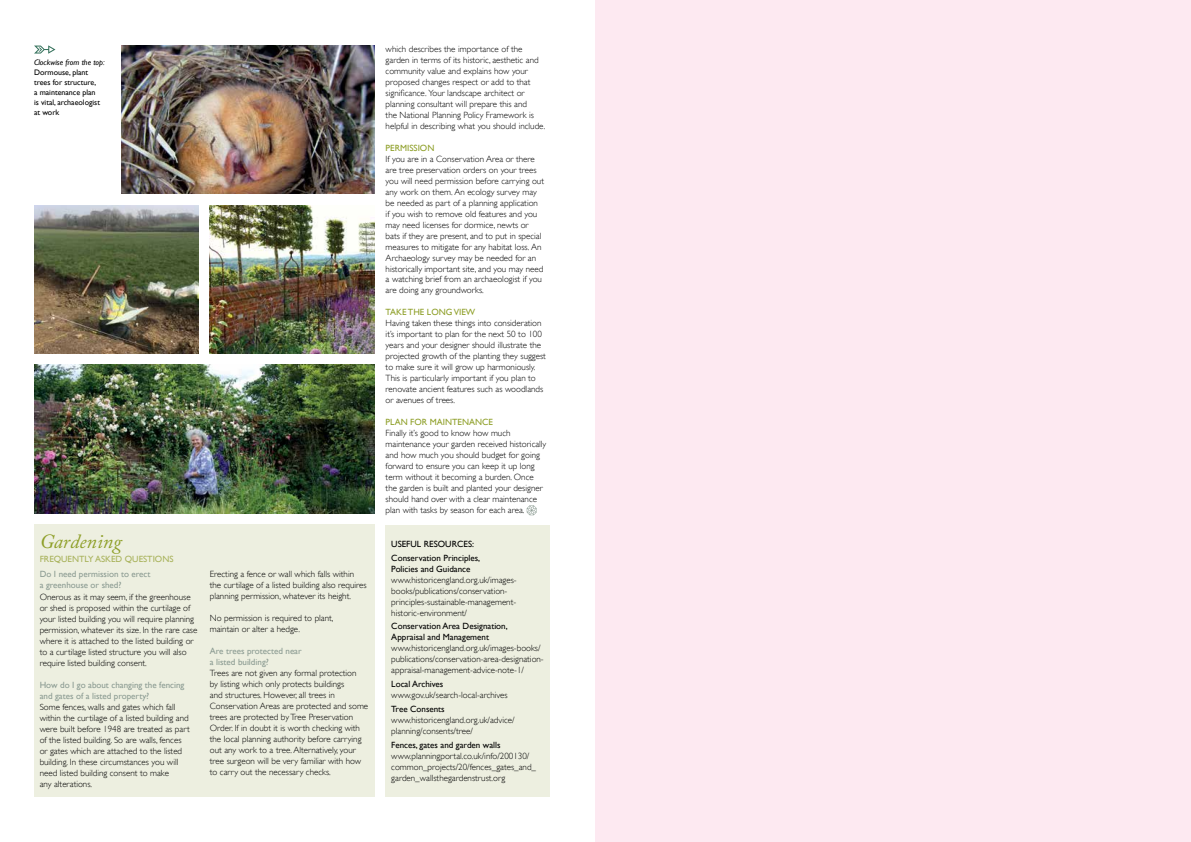
<style>
.page{position:relative;width:1191px;height:842px;background:#fff}
.page>*{position:absolute;margin:0;border:0;box-sizing:border-box;transform-origin:0 0}
.t1{font:italic 20px "Adobe Caslon Pro";color:#8e9f28}
.t2{font:300 9px/11px "Gill Sans";color:#000}
.t3{font:9px/13.8px "Gill Sans";color:#000}
.t4{font:9px/11px "Gill Sans";color:#8b9b92}
.t5{font:9px "Gill Sans";color:#8e9f28}
.t6{font:9px "Gill Sans";color:#a8b25a}
.t7{font:8px/10px "Gill Sans";color:#000}
.t8{font:italic 8px "Gill Sans";color:#000}
</style>
<div class="page">
<img style="left:34px;top:205px;width:164px;height:148px">
<div style="left:595px;top:0;width:596px;height:842px;background:#fde9f1"></div>
<div style="left:386px;top:525px;width:164px;height:272px;background:#edefe0"></div>
<svg style="left:34px;top:45px;width:21px;height:9px"></svg>
<img style="left:122px;top:45px;width:252px;height:149px">
<img style="left:34px;top:365px;width:340px;height:148px">
<img style="left:210px;top:205px;width:164px;height:148px">
<svg style="left:527px;top:505px;width:9px;height:10px"></svg>
<div style="left:34px;top:525px;width:340px;height:272px;background:#edefe0"></div>
<p class="t8" style="left:34px;top:58px;width:72px">Clockwise from the top:</p>
<p class="t7" style="left:34px;top:68px;width:67px">Dormouse, plant trees for structure, a maintenance plan is vital, archaeologist at work</p>
<h1 class="t1" style="left:40px;top:530px;width:84px">Gardening</h1>
<p class="t6" style="left:40px;top:553px;width:135px">FREQUENTLY ASKED QUESTIONS</p>
<p class="t4" style="left:40px;top:568px;width:112px">Do I need permission to erect a greenhouse or shed?</p>
<p class="t2" style="left:40px;top:592px;width:159px">Onerous as it may seem, if the greenhouse or shed is proposed within the curtilage of your listed building you will require planning permission, whatever its size. In the rare case where it is attached to the listed building or to a curtilage listed structure you will also require listed building consent.</p>
<p class="t4" style="left:40px;top:679px;width:146px">How do I go about changing the fencing and gates of a listed property?</p>
<p class="t2" style="left:40px;top:702px;width:152px">Some fences, walls and gates which fall within the curtilage of a listed building and were built before 1948 are treated as part of the listed building. So are walls, fences or gates which are attached to the listed building. In these circumstances you will need listed building consent to make<br>any alterations.</p>
<p class="t2" style="left:210px;top:568px;width:158px">Erecting a fence or wall which falls within the curtilage of a listed building also requires planning permission, whatever its height.</p>
<p class="t2" style="left:210px;top:612px;width:125px">No permission is required to plant, maintain or alter a hedge.</p>
<p class="t4" style="left:210px;top:645px;width:93px">Are trees protected near a listed building?</p>
<p class="t2" style="left:210px;top:667px;width:160px">Trees are not given any formal protection<br>by listing which only protects buildings<br>and structures. However, all trees in Conservation Areas are protected and some trees are protected by Tree Preservation Order. If in doubt it is worth checking with the local planning authority before carrying out any work to a tree. Alternatively, your tree surgeon will be very familiar with how to carry out the necessary checks.</p>
<p class="t2" style="left:386px;top:43px;width:161px">which describes the importance of the garden in terms of its historic, aesthetic and community value and explains how your proposed changes respect or add to that significance. Your landscape architect or planning consultant will prepare this and<br>the National Planning Policy Framework is helpful in describing what you should include.</p>
<p class="t5" style="left:386px;top:142px;width:50px">PERMISSION</p>
<p class="t2" style="left:386px;top:153px;width:160px">If you are in a Conservation Area or there are tree preservation orders on your trees you will need permission before carrying out any work on them. An ecology survey may be needed as part of a planning application if you wish to remove old features and you may need licenses for dormice, newts or bats if they are present, and to put in special measures to mitigate for any habitat loss. An Archaeology survey may be needed for an historically important site, and you may need a watching brief from an archaeologist if you are doing any groundworks.</p>
<p class="t5" style="left:386px;top:307px;width:91px">TAKE THE LONG VIEW</p>
<p class="t2" style="left:386px;top:318px;width:162px">Having taken these things into consideration it’s important to plan for the next 50 to 100 years and your designer should illustrate the projected growth of the planting they suggest to make sure it will grow up harmoniously.<br>This is particularly important if you plan to renovate ancient features such as woodlands or avenues of trees.</p>
<p class="t5" style="left:386px;top:417px;width:109px">PLAN FOR MAINTENANCE</p>
<p class="t2" style="left:386px;top:428px;width:162px">Finally it’s good to know how much maintenance your garden received historically and how much you should budget for going forward to ensure you can keep it up long term without it becoming a burden. Once the garden is built and planted your designer should hand over with a clear maintenance plan with tasks by season for each area.</p>
<p class="t3" style="left:391px;top:537px;width:90px">USEFUL RESOURCES:<br>Conservation Principles,</p>
<p class="t3" style="left:391px;top:561px;width:81px">Policies and Guidance</p>
<p class="t2" style="left:391px;top:574px;width:127px">www.historicengland.org.uk/images&shy;books/publications/conservation&shy;principles-sustainable-management&shy;historic-environment/</p>
<p class="t3" style="left:391px;top:621px;width:118px;line-height:11px">Conservation Area Designation,<br>Appraisal and Management</p>
<p class="t2" style="left:391px;top:643px;width:154px">www.historicengland.org.uk/images-books/ publications/conservation-area-designation&shy;appraisal-management-advice-note-1/</p>
<p class="t3" style="left:391px;top:677px;width:54px">Local Archives</p>
<p class="t2" style="left:391px;top:690px;width:118px">www.gov.uk/search-local-archives</p>
<p class="t3" style="left:391px;top:702px;width:55px">Tree Consents</p>
<p class="t2" style="left:391px;top:714px;width:125px">www.historicengland.org.uk/advice/ planning/consents/tree/</p>
<p class="t3" style="left:391px;top:738px;width:111px">Fences, gates and garden walls</p>
<p class="t2" style="left:391px;top:750px;width:146px">www.planningportal.co.uk/info/200130/ common_projects/20/fences_gates_and_ garden_wallsthegardenstrust.org</p>
</div>
